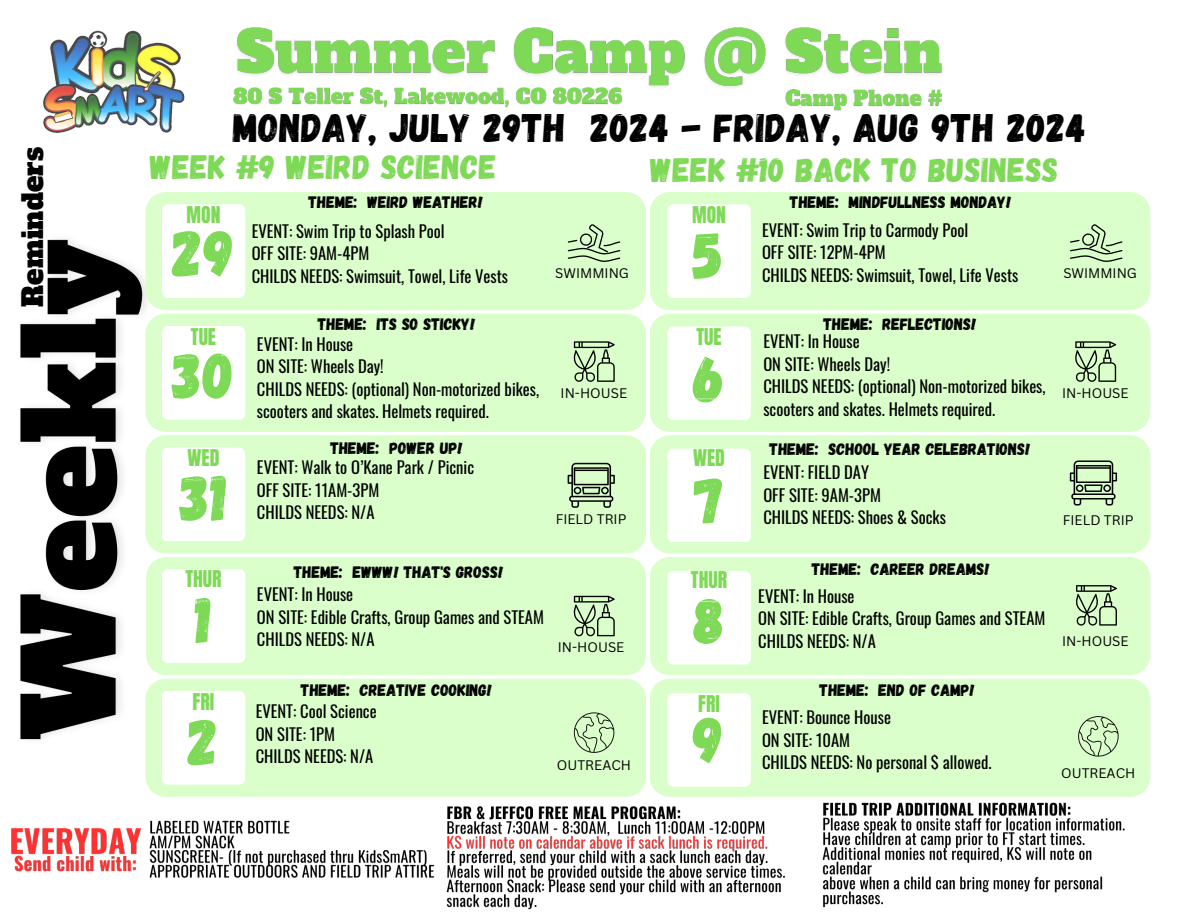
<style>
.page{position:relative;width:1188px;height:918px;background:#fff}
.page>*{position:absolute;margin:0;border:0;box-sizing:border-box;transform-origin:0 0}
.t1{font:65.1px/122.2px "Gagalin";color:#7ed957}
.t2{font:39.75px "Gagalin";letter-spacing:.01em;color:#000}
.t3{font:33.75px "Gagalin";letter-spacing:.01em;color:#7ed957}
.t4{font:27.45px "Alfa Slab One";letter-spacing:.01em;color:#000}
.t5{font:19.65px "Anton";color:#7ed957}
.t6{font:16.5px/22.5px "Oswald";color:#000}
.t7{font:16.5px "Gagalin";color:#000}
.t8{font:13.5px "Canva Sans";color:#000}
</style>
<div class="page">
<div style="left:145px;top:679px;width:501px;height:118px;background:#daffcb;border-radius:20px"></div>
<img style="left:20px;top:239px;width:141px;height:512px">
<img style="left:43px;top:30px;width:142px;height:103px">
<div style="left:145px;top:192px;width:501px;height:118px;background:#daffcb;border-radius:20px"></div>
<div style="left:162px;top:204px;width:83px;height:94px;background:#fff;border-radius:6px"></div>
<div style="left:672px;top:258px;width:83px;height:83px;background:#f9fff7;border-radius:5px"></div>
<div style="left:650px;top:435px;width:500px;height:119px;background:#daffcb;border-radius:20px"></div>
<div style="left:145px;top:314px;width:501px;height:118px;background:#daffcb;border-radius:20px"></div>
<div style="left:145px;top:435px;width:501px;height:119px;background:#daffcb;border-radius:20px"></div>
<div style="left:146px;top:557px;width:500px;height:118px;background:#daffcb;border-radius:20px"></div>
<div style="left:162px;top:326px;width:83px;height:94px;background:#fff;border-radius:6px"></div>
<div style="left:162px;top:448px;width:83px;height:93px;background:#fff;border-radius:6px"></div>
<div style="left:162px;top:569px;width:83px;height:94px;background:#fff;border-radius:6px"></div>
<div style="left:162px;top:691px;width:83px;height:94px;background:#fff;border-radius:6px"></div>
<div style="left:650px;top:192px;width:500px;height:118px;background:#daffcb;border-radius:20px"></div>
<div style="left:650px;top:314px;width:500px;height:118px;background:#daffcb;border-radius:20px"></div>
<div style="left:650px;top:557px;width:500px;height:118px;background:#daffcb;border-radius:20px"></div>
<div style="left:650px;top:679px;width:500px;height:118px;background:#daffcb;border-radius:20px"></div>
<div style="left:667px;top:204px;width:84px;height:94px;background:#fff;border-radius:6px"></div>
<div style="left:667px;top:326px;width:84px;height:94px;background:#fff;border-radius:6px"></div>
<div style="left:667px;top:449px;width:84px;height:93px;background:#fff;border-radius:6px"></div>
<div style="left:667px;top:571px;width:84px;height:93px;background:#fff;border-radius:6px"></div>
<div style="left:667px;top:693px;width:84px;height:94px;background:#fff;border-radius:6px"></div>
<svg style="left:573px;top:341px;width:42px;height:41px"></svg>
<svg style="left:568px;top:224px;width:52px;height:38px"></svg>
<svg style="left:1070px;top:224px;width:53px;height:38px"></svg>
<svg style="left:1075px;top:341px;width:41px;height:41px"></svg>
<svg style="left:1076px;top:585px;width:41px;height:41px"></svg>
<svg style="left:1078px;top:716px;width:41px;height:41px"></svg>
<svg style="left:568px;top:463px;width:47px;height:45px"></svg>
<svg style="left:573px;top:596px;width:42px;height:40px"></svg>
<svg style="left:574px;top:712px;width:40px;height:41px"></svg>
<img style="left:237px;top:27px;width:705px;height:61px">
<img style="left:11px;top:828px;width:131px;height:44px">
<img style="left:446px;top:806px;width:339px;height:104px">
<img style="left:822px;top:802px;width:303px;height:106px">
<img style="left:783px;top:85px;width:160px;height:26px">
<img style="left:233px;top:84px;width:392px;height:24px">
<img style="left:149px;top:820px;width:286px;height:58px">
<svg style="left:1070px;top:460px;width:47px;height:45px"></svg>
<h3 class="t4" style="left:15px;top:307px;width:162px;rotate:-90deg">Reminders</h3>
<h2 class="t2" style="left:233px;top:102px;width:855px">MONDAY, JULY 29TH 2024 - FRIDAY, AUG 9TH 2024</h2>
<h3 class="t3" style="left:150px;top:145px;width:348px">WEEK #9 WEIRD SCIENCE</h3>
<h3 class="t3" style="left:650px;top:148px;width:410px">WEEK #10 BACK TO BUSINESS</h3>
<p class="t5" style="left:187px;top:201px;width:35px">MON</p>
<h1 class="t1" style="left:172px;top:189px;width:64px">29</h1>
<p class="t5" style="left:191px;top:323px;width:27px">TUE</p>
<h1 class="t1" style="left:172px;top:311px;width:64px">30<br>31<br>1<br>2</h1>
<p class="t5" style="left:188px;top:444px;width:33px">WED</p>
<p class="t5" style="left:185px;top:564px;width:38px">THUR</p>
<p class="t5" style="left:193px;top:687px;width:23px">FRI</p>
<p class="t7" style="left:790px;top:192px;width:223px">THEME: MINDFULLNESS MONDAY!</p>
<p class="t7" style="left:308px;top:192px;width:176px">THEME: WEIRD WEATHER!</p>
<p class="t5" style="left:692px;top:201px;width:35px">MON</p>
<p class="t6" style="left:762px;top:218px;width:258px">EVENT: Swim Trip to Carmody Pool<br>OFF SITE: 12PM-4PM<br>CHILDS NEEDS: Swimsuit, Towel, Life Vests</p>
<p class="t6" style="left:252px;top:219px;width:258px">EVENT: Swim Trip to Splash Pool<br>OFF SITE: 9AM-4PM<br>CHILDS NEEDS: Swimsuit, Towel, Life Vests</p>
<h1 class="t1" style="left:693px;top:191px;width:35px;line-height:123.4px">5<br>6</h1>
<p class="t8" style="left:555px;top:263px;width:75px">SWIMMING</p>
<p class="t7" style="left:318px;top:313px;width:159px">THEME: ITS SO STICKY!</p>
<p class="t7" style="left:824px;top:313px;width:154px">THEME: REFLECTIONS!</p>
<p class="t5" style="left:696px;top:322px;width:27px">TUE</p>
<p class="t6" style="left:257px;top:332px;width:284px">EVENT: In House<br>ON SITE: Wheels Day!<br>CHILDS NEEDS: (optional) Non-motorized bikes, scooters and skates. Helmets required.</p>
<p class="t6" style="left:763px;top:329px;width:284px">EVENT: In House<br>ON SITE: Wheels Day!<br>CHILDS NEEDS: (optional) Non-motorized bikes, scooters and skates. Helmets required.</p>
<p class="t8" style="left:561px;top:383px;width:68px">IN-HOUSE</p>
<p class="t7" style="left:330px;top:438px;width:134px">THEME: POWER UP!</p>
<p class="t6" style="left:257px;top:456px;width:219px">EVENT: Walk to O’Kane Park / Picnic<br>OFF SITE: 11AM-3PM<br>CHILDS NEEDS: N/A</p>
<p class="t8" style="left:556px;top:509px;width:72px">FIELD TRIP</p>
<p class="t5" style="left:693px;top:444px;width:33px">WED</p>
<h1 class="t1" style="left:694px;top:436px;width:32px">7</h1>
<p class="t7" style="left:770px;top:439px;width:262px">THEME: SCHOOL YEAR CELEBRATIONS!</p>
<p class="t6" style="left:763px;top:460px;width:184px">EVENT: FIELD DAY<br>OFF SITE: 9AM-3PM<br>CHILDS NEEDS: Shoes &amp; Socks</p>
<p class="t7" style="left:294px;top:561px;width:211px">THEME: EWWW! THAT'S GROSS!</p>
<p class="t6" style="left:257px;top:583px;width:289px">EVENT: In House<br>ON SITE: Edible Crafts, Group Games and STEAM<br>CHILDS NEEDS: N/A</p>
<p class="t8" style="left:558px;top:638px;width:68px">IN-HOUSE</p>
<p class="t5" style="left:691px;top:566px;width:38px">THUR</p>
<h1 class="t1" style="left:694px;top:556px;width:33px">8</h1>
<p class="t7" style="left:812px;top:558px;width:179px">THEME: CAREER DREAMS!</p>
<p class="t6" style="left:758px;top:584px;width:289px">EVENT: In House<br>ON SITE: Edible Crafts, Group Games and STEAM<br>CHILDS NEEDS: N/A</p>
<p class="t7" style="left:301px;top:679px;width:193px">THEME: CREATIVE COOKING!</p>
<p class="t6" style="left:256px;top:699px;width:122px">EVENT: Cool Science<br>ON SITE: 1PM<br>CHILDS NEEDS: N/A</p>
<p class="t8" style="left:557px;top:756px;width:76px">OUTREACH</p>
<p class="t5" style="left:698px;top:689px;width:23px">FRI</p>
<h1 class="t1" style="left:693px;top:676px;width:32px">9</h1>
<p class="t7" style="left:820px;top:680px;width:157px">THEME: END OF CAMP!</p>
<p class="t6" style="left:762px;top:705px;width:231px">EVENT: Bounce House<br>ON SITE: 10AM<br>CHILDS NEEDS: No personal $ allowed.</p>
<p class="t8" style="left:1063px;top:263px;width:75px">SWIMMING</p>
<p class="t8" style="left:1062px;top:383px;width:68px">IN-HOUSE</p>
<p class="t8" style="left:1063px;top:510px;width:72px">FIELD TRIP</p>
<p class="t8" style="left:1062px;top:631px;width:68px">IN-HOUSE</p>
<p class="t8" style="left:1061px;top:763px;width:76px">OUTREACH</p>
</div>
